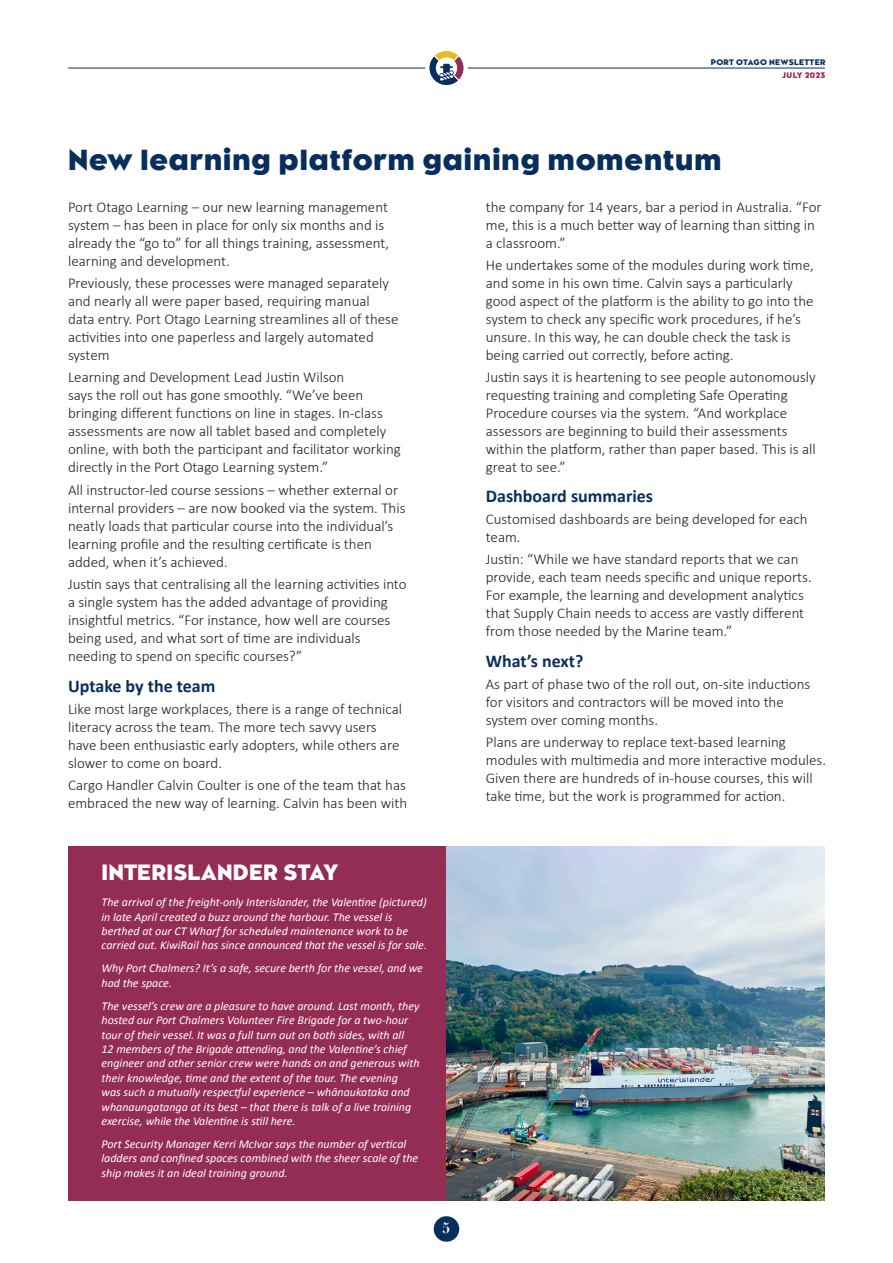
<style>
.page{position:relative;width:893px;height:1263px;background:#fff}
.page>*{position:absolute;margin:0;border:0;box-sizing:border-box;transform-origin:0 0}
.t1{font:800 27px "Kessel 105";letter-spacing:.01em;color:#082e5e}
.t2{font:800 20.7px "Kessel 105";letter-spacing:.005em;color:#fff}
.Body_Copy{font:700 18px "Calibri";color:#082e5e}
.Body_Copy-2{font:300 15px/18px "Calibri";color:#231f20}
.t3{font:700 15px "Didot";color:#fff}
.Body_Copy-3{font:italic 12px/14.4px "Calibri";color:#fff}
.t4{font:800 7.5px "Kessel 105";letter-spacing:.035em;color:#082e5e}
.t5{font:800 7.5px "Kessel 105";letter-spacing:.035em;color:#942d53}
</style>
<div class="page">
<div style="left:434px;top:1216px;width:25px;height:26px;background:#082e5e;border-radius:50%"></div>
<hr style="left:68px;top:68px;width:357px;height:1px;background:#082e5e">
<svg style="left:429px;top:51px;width:34px;height:34px"></svg>
<hr style="left:468px;top:68px;width:357px;height:1px;background:#082e5e">
<div style="left:68px;top:846px;width:378px;height:355px;background:#942d53"></div>
<img style="left:446px;top:846px;width:378px;height:355px">
<p class="t4" style="left:711px;top:58px;width:116px">PORT OTAGO NEWSLETTER</p>
<p class="t5" style="left:782px;top:71px;width:45px">JULY 2023</p>
<p class="t1" style="left:68px;top:144px;width:655px">New learning platform gaining momentum</p>
<p class="Body_Copy-2" style="left:68px;top:197px;width:323px">Port Otago Learning – our new learning management system – has been in place for only six months and is already the “go to” for all things training, assessment, learning and development.</p>
<p class="Body_Copy-2" style="left:68px;top:273px;width:332px">Previously, these processes were managed separately and nearly all were paper based, requiring manual data entry. Port Otago Learning streamlines all of these activities into one paperless and largely automated system</p>
<p class="Body_Copy-2" style="left:68px;top:368px;width:334px">Learning and Development Lead Justin Wilson<br>says the roll out has gone smoothly. “We’ve been bringing different functions on line in stages. In-class assessments are now all tablet based and completely online, with both the participant and facilitator working directly in the Port Otago Learning system.”</p>
<p class="Body_Copy-2" style="left:68px;top:480px;width:339px">All instructor-led course sessions – whether external or internal providers – are now booked via the system. This neatly loads that particular course into the individual’s learning profile and the resulting certificate is then added, when it’s achieved.</p>
<p class="Body_Copy-2" style="left:68px;top:574px;width:340px">Justin says that centralising all the learning activities into a single system has the added advantage of providing insightful metrics. “For instance, how well are courses being used, and what sort of time are individuals needing to spend on specific courses?”</p>
<p class="Body_Copy" style="left:68px;top:674px;width:149px">Uptake by the team</p>
<p class="Body_Copy-2" style="left:68px;top:699px;width:336px">Like most large workplaces, there is a range of technical literacy across the team. The more tech savvy users have been enthusiastic early adopters, while others are slower to come on board.</p>
<p class="Body_Copy-2" style="left:68px;top:775px;width:341px">Cargo Handler Calvin Coulter is one of the team that has embraced the new way of learning. Calvin has been with</p>
<p class="Body_Copy-2" style="left:486px;top:197px;width:337px">the company for 14 years, bar a period in Australia. “For me, this is a much better way of learning than sitting in a classroom.”</p>
<p class="Body_Copy-2" style="left:486px;top:255px;width:329px">He undertakes some of the modules during work time, and some in his own time. Calvin says a particularly good aspect of the platform is the ability to go into the system to check any specific work procedures, if he’s unsure. In this way, he can double check the task is being carried out correctly, before acting.</p>
<p class="Body_Copy-2" style="left:486px;top:368px;width:331px">Justin says it is heartening to see people autonomously requesting training and completing Safe Operating Procedure courses via the system. “And workplace assessors are beginning to build their assessments within the platform, rather than paper based. This is all great to see.”</p>
<p class="Body_Copy" style="left:486px;top:484px;width:169px">Dashboard summaries</p>
<p class="Body_Copy-2" style="left:486px;top:509px;width:323px">Customised dashboards are being developed for each team.</p>
<p class="Body_Copy-2" style="left:486px;top:549px;width:327px">Justin: “While we have standard reports that we can provide, each team needs specific and unique reports.<br>For example, the learning and development analytics that Supply Chain needs to access are vastly different from those needed by the Marine team.”</p>
<p class="Body_Copy" style="left:486px;top:649px;width:99px">What’s next?</p>
<p class="Body_Copy-2" style="left:486px;top:674px;width:326px">As part of phase two of the roll out, on-site inductions for visitors and contractors will be moved into the system over coming months.</p>
<p class="Body_Copy-2" style="left:486px;top:733px;width:342px">Plans are underway to replace text-based learning modules with multimedia and more interactive modules.<br>Given there are hundreds of in-house courses, this will take time, but the work is programmed for action.</p>
<p class="t2" style="left:102px;top:860px;width:239px">INTERISLANDER STAY</p>
<p class="Body_Copy-3" style="left:102px;top:895px;width:327px">The arrival of the freight-only Interislander, the Valentine (pictured) in late April created a buzz around the harbour. The vessel is berthed at our CT Wharf for scheduled maintenance work to be carried out. KiwiRail has since announced that the vessel is for sale.</p>
<p class="Body_Copy-3" style="left:102px;top:961px;width:323px">Why Port Chalmers? It’s a safe, secure berth for the vessel, and we had the space.</p>
<p class="Body_Copy-3" style="left:102px;top:998px;width:320px">The vessel’s crew are a pleasure to have around. Last month, they hosted our Port Chalmers Volunteer Fire Brigade for a two-hour tour of their vessel. It was a full turn out on both sides, with all<br>12 members of the Brigade attending, and the Valentine’s chief engineer and other senior crew were hands on and generous with their knowledge, time and the extent of the tour. The evening was such a mutually respectful experience – whānaukataka and whanaungatanga at its best – that there is talk of a live training exercise, while the Valentine is still here.</p>
<p class="Body_Copy-3" style="left:102px;top:1136px;width:318px">Port Security Manager Kerri McIvor says the number of vertical ladders and confined spaces combined with the sheer scale of the ship makes it an ideal training ground.</p>
<p class="t3" style="left:442px;top:1218px;width:10px">5</p>
</div>
